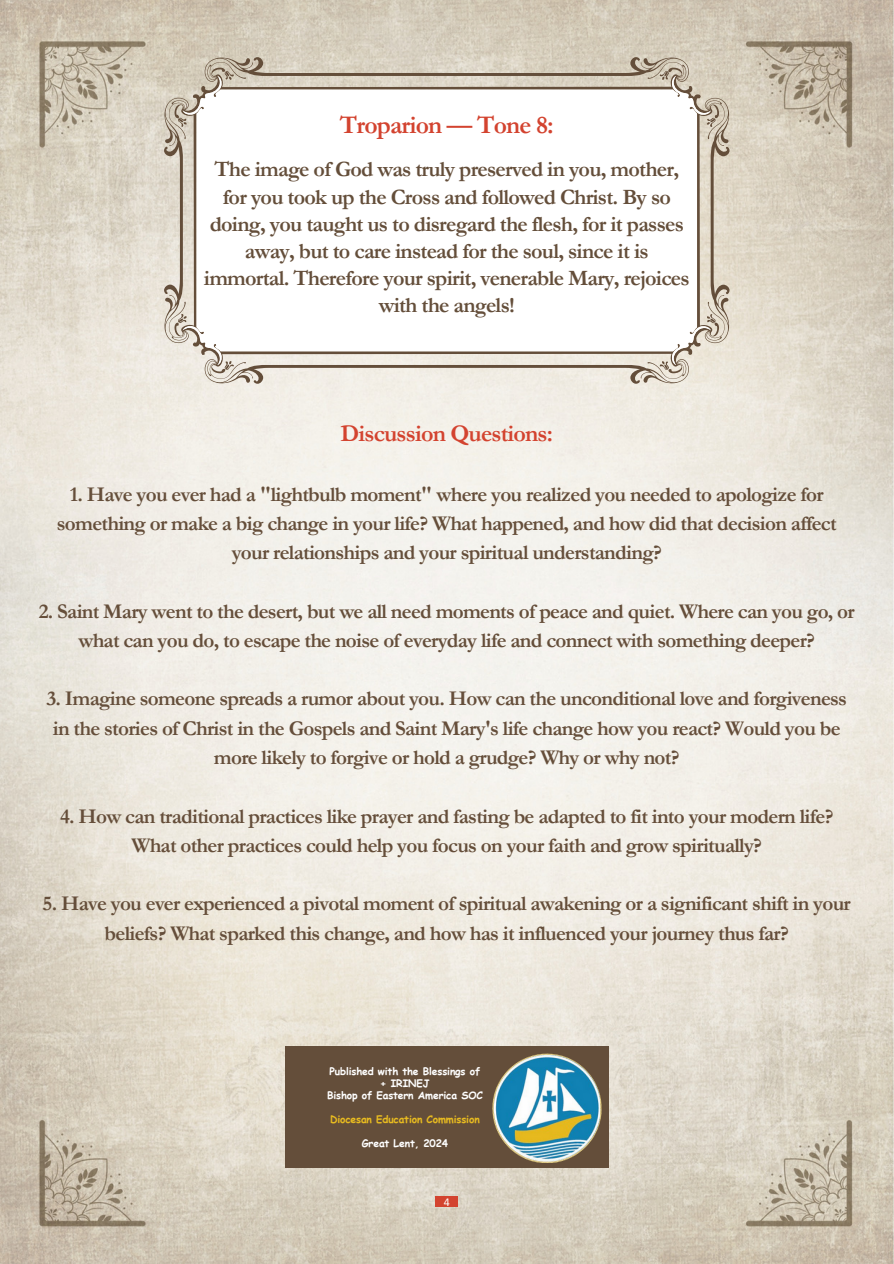
<style>
.page{position:relative;width:894px;height:1264px;background:#fff}
.page>*{position:absolute;margin:0;border:0;box-sizing:border-box;transform-origin:0 0}
.t1{font:700 25.5px "Garamond";letter-spacing:-.035em;color:#d3432f}
.t2{font:700 24px "Garamond";letter-spacing:-.035em;color:#d3432f}
.t3{font:700 22.05px/27.2px "Garamond";letter-spacing:-.035em;color:#644e3a;text-align:center}
.t4{font:700 21px/29.2px "Garamond";letter-spacing:-.035em;color:#654e3a;text-align:center}
.t5{font:12px "Calibri";color:#fff}
.t6{font:700 10.2px "Comic Sans MS";letter-spacing:-.015em;color:#fff}
.t7{font:700 10.2px "Comic Sans MS";letter-spacing:-.01em;color:#e8bb20}
</style>
<div class="page">
<img style="left:0;top:0;width:893px;height:1263px">
<div style="left:435px;top:1195px;width:23px;height:11px;background:#d3432f"></div>
<svg style="left:164px;top:57px;width:565px;height:327px;background:#cec4b6"></svg>
<svg style="left:183px;top:76px;width:527px;height:289px"></svg>
<div style="left:284px;top:1046px;width:324px;height:121px;background:#644e3a"></div>
<svg style="left:492px;top:1053px;width:109px;height:110px"></svg>
<img style="left:496px;top:1055px;width:103px;height:105px">
<h2 class="t1" style="left:339px;top:111px;width:215px">Troparion — Tone 8:</h2>
<h2 class="t3" style="left:204px;top:156px;width:487px">The image of God was truly preserved in you, mother, for you took up the Cross and followed Christ. By so doing, you taught us to disregard the flesh, for it passes away, but to care instead for the soul, since it is immortal. Therefore your spirit, venerable Mary, rejoices with the angels!</h2>
<p class="t2" style="left:340px;top:420px;width:214px">Discussion Questions:</p>
<p class="t4" style="left:57px;top:479px;width:781px">1. Have you ever had a "lightbulb moment" where you realized you needed to apologize for something or make a big change in your life? What happened, and how did that decision affect your relationships and your spiritual understanding?</p>
<p class="t4" style="left:39px;top:596px;width:817px">2. Saint Mary went to the desert, but we all need moments of peace and quiet. Where can you go, or what can you do, to escape the noise of everyday life and connect with something deeper?</p>
<p class="t4" style="left:46px;top:684px;width:801px">3. Imagine someone spreads a rumor about you. How can the unconditional love and forgiveness in the stories of Christ in the Gospels and Saint Mary's life change how you react? Would you be more likely to forgive or hold a grudge? Why or why not?</p>
<p class="t4" style="left:60px;top:801px;width:774px">4. How can traditional practices like prayer and fasting be adapted to fit into your modern life?<br>What other practices could help you focus on your faith and grow spiritually?</p>
<p class="t4" style="left:43px;top:889px;width:809px">5. Have you ever experienced a pivotal moment of spiritual awakening or a significant shift in your beliefs? What sparked this change, and how has it influenced your journey thus far?</p>
<h1 class="t6" style="left:329px;top:1063px;width:152px">Published with the Blessings of</h1>
<h2 class="t6" style="left:380px;top:1075px;width:51px">+ IRINEJ</h2>
<h1 class="t6" style="left:327px;top:1087px;width:157px">Bishop of Eastern America SOC</h1>
<h2 class="t7" style="left:330px;top:1111px;width:151px">Diocesan Education Commission</h2>
<h2 class="t6" style="left:361px;top:1135px;width:88px">Great Lent, 2024</h2>
<h2 class="t5" style="left:443px;top:1196px;width:8px">4</h2>
</div>
